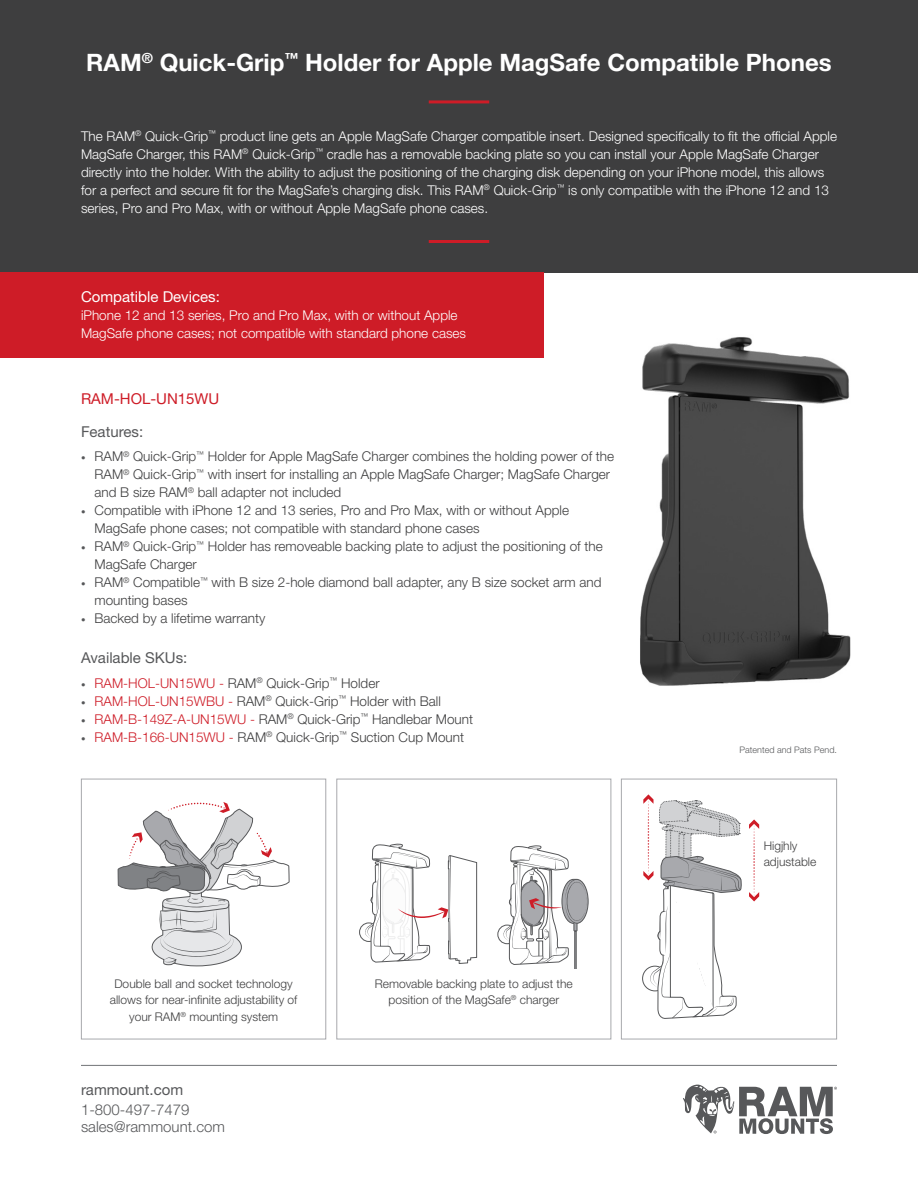
<style>
.page{position:relative;width:918px;height:1188px;background:#fff}
.page>*{position:absolute;margin:0;border:0;box-sizing:border-box;transform-origin:0 0}
.t1{font:700 24px "Helvetica Neue LT Std";color:#fff}
.t2{font:15px "Helvetica Neue LT Std";color:#57585a}
.t3{font:300 15px "Helvetica Neue LT Std";color:#57585a}
.t4{font:15px "Helvetica Neue LT Std";color:#fff}
.t5{font:15px "Helvetica Neue LT Std";color:#ce1c27}
.t6{font:300 13.5px/18px "Helvetica Neue LT Std";color:#3e3e3f}
.Body_Copy{font:300 13.5px/18px "Helvetica Neue LT Std";color:#fff}
.Features_aligned_cen{font:300 12px/16.5px "Helvetica Neue LT Std";color:#3e3e3f;text-align:center}
.Features_aligned_lef{font:300 12px/16.5px "Helvetica Neue LT Std";color:#3e3e3f}
.t7{font:300 9px "Helvetica Neue LT Std";color:#57585a}
.s1{font-size:9px;color:#57585a}
.s2{color:#ce1c27}
</style>
<div class="page">
<img style="left:543px;top:315px;width:308px;height:371px">
<div style="left:0;top:0;width:918px;height:272px;background:#3e3e3f"></div>
<hr style="left:429px;top:100px;width:60px;height:3px;background:#ce1c27">
<hr style="left:429px;top:240px;width:60px;height:3px;background:#ce1c27">
<svg style="left:683px;top:1084px;width:154px;height:50px"></svg>
<div style="left:0;top:272px;width:543px;height:86px;background:#ce1c27"></div>
<hr style="left:81px;top:1065px;width:756px;height:1px;background:#808285">
<div style="left:81px;top:779px;width:245px;height:260px;border:1px solid #a8a9ad"></div>
<svg style="left:117px;top:802px;width:173px;height:165px"></svg>
<div style="left:336px;top:779px;width:275px;height:260px;border:1px solid #a8a9ad"></div>
<svg style="left:359px;top:844px;width:118px;height:120px"></svg>
<svg style="left:497px;top:845px;width:92px;height:123px"></svg>
<div style="left:621px;top:779px;width:216px;height:260px;border:1px solid #a8a9ad"></div>
<svg style="left:749px;top:819px;width:10px;height:82px"></svg>
<svg style="left:642px;top:794px;width:100px;height:225px"></svg>
<p class="t1" style="left:86px;top:48px;width:747px">RAM<sup>®</sup> Quick-Grip<sup>™</sup> Holder for Apple MagSafe Compatible Phones</p>
<p class="Body_Copy" style="left:81px;top:126px;width:758px">The RAM<sup>®</sup> Quick-Grip<sup>™</sup> product line gets an Apple MagSafe Charger compatible insert. Designed specifically to fit the official Apple MagSafe Charger, this RAM<sup>®</sup> Quick-Grip<sup>™</sup> cradle has a removable backing plate so you can install your Apple MagSafe Charger directly into the holder. With the ability to adjust the positioning of the charging disk depending on your iPhone model, this allows for a perfect and secure fit for the MagSafe’s charging disk. This RAM<sup>®</sup> Quick-Grip<sup>™</sup> is only compatible with the iPhone 12 and 13 series, Pro and Pro Max, with or without Apple MagSafe phone cases.</p>
<p class="t4" style="left:81px;top:288px;width:140px">Compatible Devices:</p>
<p class="Body_Copy" style="left:81px;top:306px;width:387px">iPhone 12 and 13 series, Pro and Pro Max, with or without Apple<br>MagSafe phone cases; not compatible with standard phone cases</p>
<p class="t5" style="left:81px;top:389px;width:140px">RAM-HOL-UN15WU</p>
<p class="t2" style="left:81px;top:422px;width:64px">Features:</p>
<p class="t6" style="left:94px;top:447px;width:521px;text-indent:-14px"><span class="s1">•</span> RAM<sup>®</sup> Quick-Grip<sup>™</sup> Holder for Apple MagSafe Charger combines the holding power of the<br>RAM<sup>®</sup> Quick-Grip<sup>™</sup> with insert for installing an Apple MagSafe Charger; MagSafe Charger and B size RAM<sup>®</sup> ball adapter not included</p>
<p class="t6" style="left:94px;top:501px;width:476px;text-indent:-14px"><span class="s1">•</span> Compatible with iPhone 12 and 13 series, Pro and Pro Max, with or without Apple<br>MagSafe phone cases; not compatible with standard phone cases</p>
<p class="t6" style="left:94px;top:537px;width:510px;text-indent:-14px"><span class="s1">•</span> RAM<sup>®</sup> Quick-Grip<sup>™</sup> Holder has removeable backing plate to adjust the positioning of the<br>MagSafe Charger</p>
<p class="t6" style="left:94px;top:573px;width:508px;text-indent:-14px"><span class="s1">•</span> RAM<sup>®</sup> Compatible<sup>™</sup> with B size 2-hole diamond ball adapter, any B size socket arm and mounting bases</p>
<p class="t6" style="left:81px;top:609px;width:186px"><span class="s1">•</span> Backed by a lifetime warranty</p>
<p class="t2" style="left:81px;top:649px;width:108px">Available SKUs:</p>
<p class="t6" style="left:81px;top:674px;width:300px"><span class="s1">•</span> <span class="s2">RAM-HOL-UN15WU -</span> RAM<sup>®</sup> Quick-Grip<sup>™</sup> Holder</p>
<p class="t6" style="left:81px;top:692px;width:361px"><span class="s1">•</span> <span class="s2">RAM-HOL-UN15WBU -</span> RAM<sup>®</sup> Quick-Grip<sup>™</sup> Holder with Ball</p>
<p class="t6" style="left:81px;top:710px;width:394px"><span class="s1">•</span> <span class="s2">RAM-B-149Z-A-UN15WU -</span> RAM<sup>®</sup> Quick-Grip<sup>™</sup> Handlebar Mount</p>
<p class="t6" style="left:81px;top:728px;width:385px"><span class="s1">•</span> <span class="s2">RAM-B-166-UN15WU -</span> RAM<sup>®</sup> Quick-Grip<sup>™</sup> Suction Cup Mount</p>
<p class="Features_aligned_cen" style="left:110px;top:975px;width:189px">Double ball and socket technology allows for near-infinite adjustability of your RAM<sup>®</sup> mounting system</p>
<p class="Features_aligned_cen" style="left:375px;top:975px;width:200px">Removable backing plate to adjust the position of the MagSafe<sup>®</sup> charger</p>
<p class="t2" style="left:81px;top:1080px;width:104px">rammount.com</p>
<p class="t3" style="left:81px;top:1100px;width:110px">1-800-497-7479</p>
<p class="t3" style="left:81px;top:1118px;width:145px">sales@rammount.com</p>
<p class="t7" style="left:740px;top:745px;width:99px">Patented and Pats Pend.</p>
<p class="Features_aligned_lef" style="left:764px;top:837px;width:54px">Higjhly adjustable</p>
</div>
